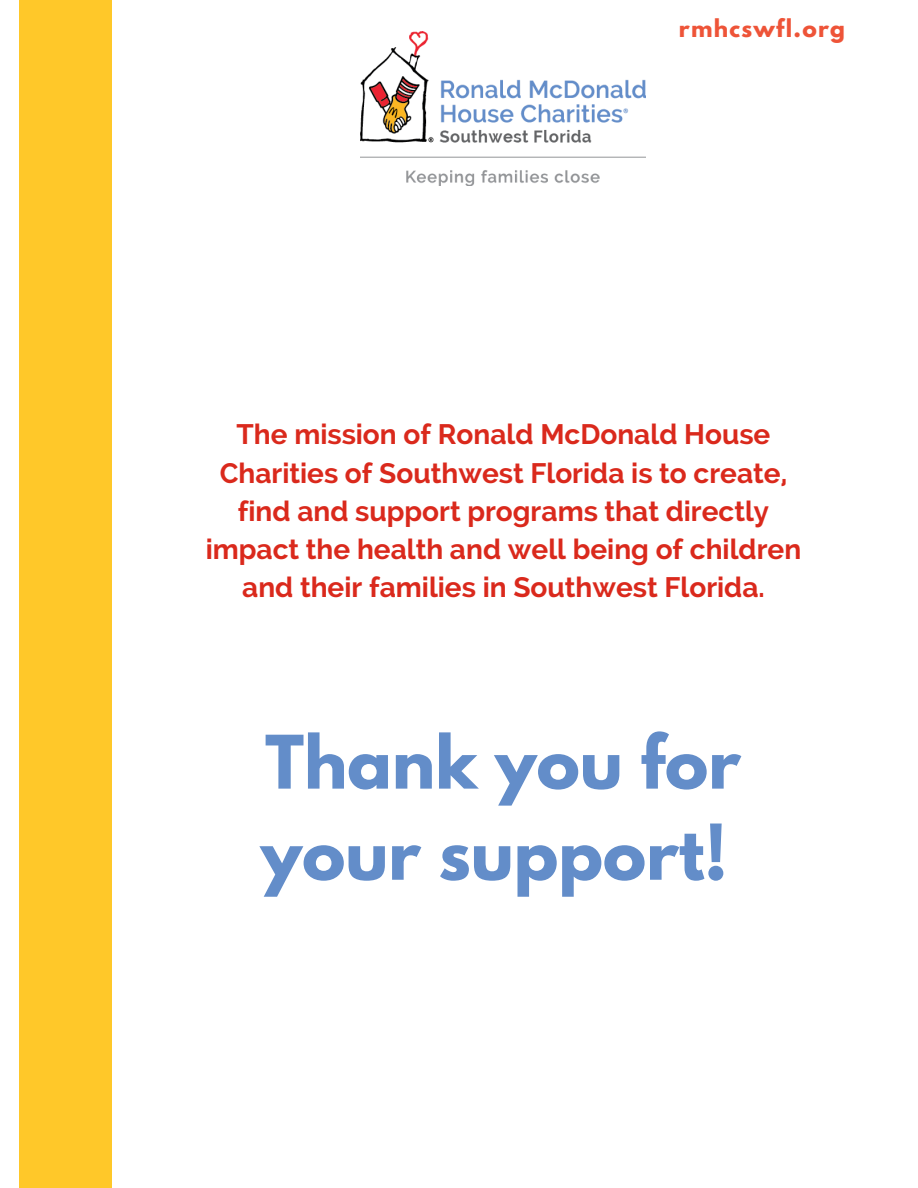
<style>
.page{position:relative;width:918px;height:1188px;background:#fff}
.page>*{position:absolute;margin:0;border:0;box-sizing:border-box;transform-origin:0 0}
.t1{font:700 65.4px/91.2px "League Spartan";color:#638dc9}
.t2{font:700 28.05px/38.2px "Raleway";color:#da291c;text-align:center}
.t3{font:700 21.75px "League Spartan";letter-spacing:.06em;color:#ee5438}
</style>
<div class="page">
<div style="left:19px;top:0;width:899px;height:1188px;background:#ffc829"></div>
<div style="left:113px;top:0;width:805px;height:1188px;background:#fff"></div>
<img style="left:360px;top:32px;width:286px;height:154px">
<p class="t3" style="left:679px;top:17px;width:168px">rmhcswfl.org</p>
<p class="t2" style="left:206px;top:415px;width:597px">The mission of Ronald McDonald House Charities of Southwest Florida is to create, find and support programs that directly impact the health and well being of children and their families in Southwest Florida.</p>
<h1 class="t1" style="left:261px;top:725px;width:482px">Thank you for your support!</h1>
</div>
